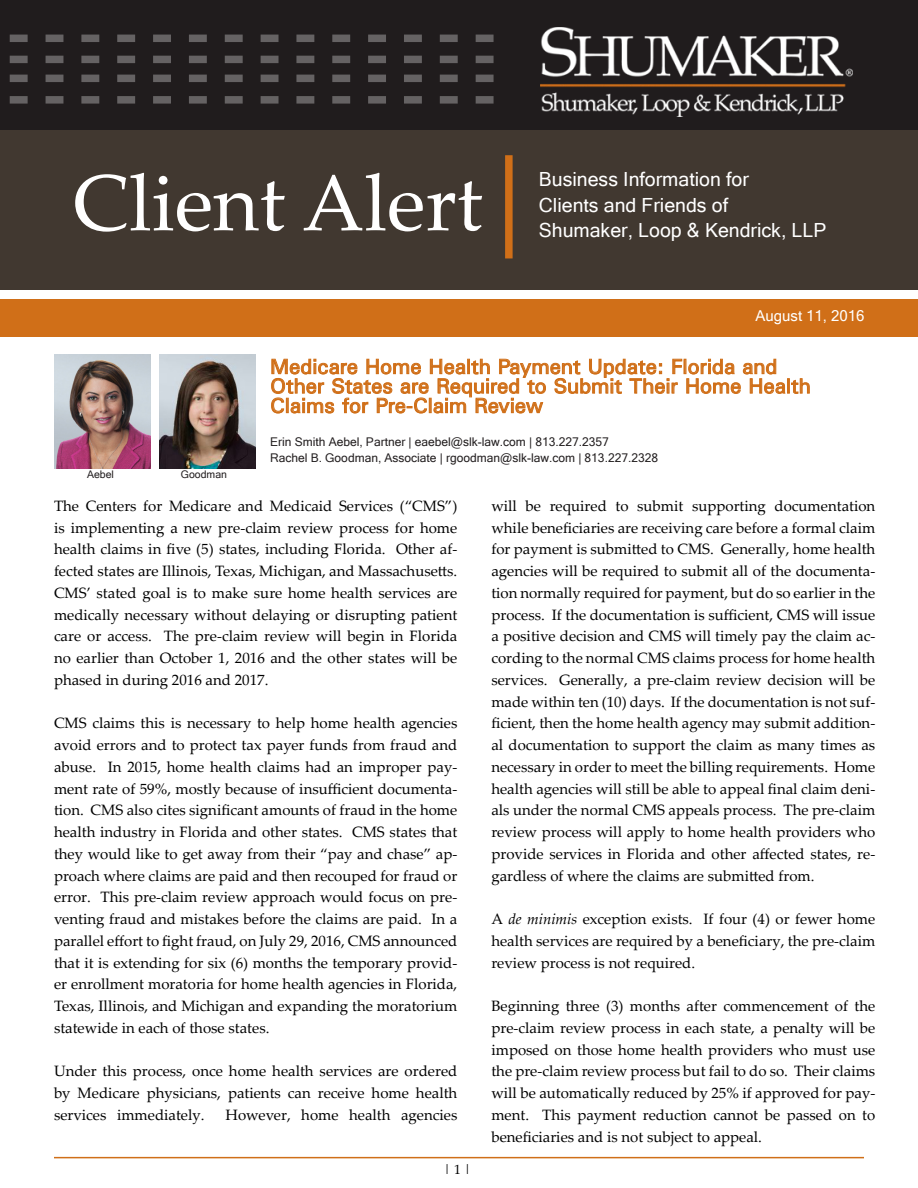
<style>
.page{position:relative;width:918px;height:1188px;background:#fff}
.page>*{position:absolute;margin:0;border:0;box-sizing:border-box;transform-origin:0 0}
.t1{font:79.5px "Palatino Linotype";color:#fff}
.t2{font:21px "Univers";color:#d06f18}
.t3{font:19.5px "Microsoft Sans Serif";color:#fff}
.t4{font:15px/21.8px "Palatino Linotype";color:#000;text-align:justify}
.t5{font:15px "Microsoft Sans Serif";color:#fff}
.t6{font:13.5px "Palatino Linotype";color:#000}
.t7{font:12px "Microsoft Sans Serif";color:#231f20}
.t8{font:10.5px "Microsoft Sans Serif";color:#231f20}
.s1{font-style:italic}
</style>
<div class="page">
<div style="left:0;top:0;width:918px;height:130px;background:#201c1d"></div>
<div style="left:0;top:130px;width:918px;height:159px;background:#413830"></div>
<img style="left:540px;top:27px;width:312px;height:90px">
<svg style="left:10px;top:35px;width:484px;height:7px"></svg>
<svg style="left:10px;top:56px;width:484px;height:7px"></svg>
<svg style="left:10px;top:75px;width:484px;height:7px"></svg>
<svg style="left:10px;top:96px;width:484px;height:8px"></svg>
<svg style="left:271px;top:358px;width:539px;height:56px"></svg>
<hr style="left:54px;top:1157px;width:810px;height:1px;background:#d06f18">
<div style="left:0;top:299px;width:918px;height:38px;background:#d06f18"></div>
<img style="left:54px;top:355px;width:96px;height:113px">
<div style="left:505px;top:155px;width:8px;height:103px;background:#d06f18"></div>
<img style="left:159px;top:355px;width:97px;height:113px">
<p class="t1" style="left:72px;top:147px;width:412px">Client Alert</p>
<p class="t3" style="left:539px;top:167px;width:212px">Business Information for</p>
<p class="t3" style="left:539px;top:192px;width:191px">Clients and Friends of</p>
<p class="t3" style="left:539px;top:218px;width:289px">Shumaker, Loop &amp; Kendrick, LLP</p>
<p class="t5" style="left:756px;top:306px;width:110px">August 11, 2016</p>
<p class="t8" style="left:87px;top:468px;width:28px">Aebel</p>
<p class="t8" style="left:181px;top:468px;width:48px">Goodman</p>
<p class="t2" style="left:270px;top:353px;width:509px">Medicare Home Health Payment Update: Florida and</p>
<p class="t2" style="left:270px;top:373px;width:542px">Other States are Required to Submit Their Home Health</p>
<p class="t2" style="left:270px;top:392px;width:275px">Claims for Pre-Claim Review</p>
<p class="t7" style="left:270px;top:434px;width:340px">Erin Smith Aebel, Partner | eaebel@slk-law.com | 813.227.2357</p>
<p class="t7" style="left:270px;top:450px;width:389px">Rachel B. Goodman, Associate | rgoodman@slk-law.com | 813.227.2328</p>
<p class="t4" style="left:54px;top:494px;width:405px">The Centers for Medicare and Medicaid Services (“CMS”) is implementing a new pre-claim review process for home health claims in five (5) states, including Florida. Other af&shy;fected states are Illinois, Texas, Michigan, and Massachusetts.<br>CMS’ stated goal is to make sure home health services are medically necessary without delaying or disrupting patient care or access. The pre-claim review will begin in Florida no earlier than October 1, 2016 and the other states will be phased in during 2016 and 2017.</p>
<p class="t4" style="left:54px;top:712px;width:405px">CMS claims this is necessary to help home health agencies avoid errors and to protect tax payer funds from fraud and abuse. In 2015, home health claims had an improper pay&shy;ment rate of 59%, mostly because of insufficient documenta&shy;tion. CMS also cites significant amounts of fraud in the home health industry in Florida and other states. CMS states that they would like to get away from their “pay and chase” ap&shy;proach where claims are paid and then recouped for fraud or error. This pre-claim review approach would focus on pre&shy;venting fraud and mistakes before the claims are paid. In a parallel effort to fight fraud, on July 29, 2016, CMS announced that it is extending for six (6) months the temporary provid&shy;er enrollment moratoria for home health agencies in Florida, Texas, Illinois, and Michigan and expanding the moratorium statewide in each of those states.</p>
<p class="t4" style="left:54px;top:1060px;width:405px">Under this process, once home health services are ordered by Medicare physicians, patients can receive home health services immediately.</p>
<p class="t4" style="left:226px;top:1103px;width:233px">However, home health agencies</p>
<p class="t6" style="left:444px;top:1160px;width:28px">| 1 |</p>
<p class="t4" style="left:491px;top:494px;width:385px">will be required to submit supporting documentation while beneficiaries are receiving care before a formal claim for payment is submitted to CMS. Generally, home health agencies will be required to submit all of the documenta&shy;tion normally required for payment, but do so earlier in the process. If the documentation is sufficient, CMS will issue a positive decision and CMS will timely pay the claim ac&shy;cording to the normal CMS claims process for home health services. Generally, a pre-claim review decision will be made within ten (10) days. If the documentation is not suf&shy;ficient, then the home health agency may submit addition&shy;al documentation to support the claim as many times as necessary in order to meet the billing requirements. Home health agencies will still be able to appeal final claim deni&shy;als under the normal CMS appeals process. The pre-claim review process will apply to home health providers who provide services in Florida and other affected states, re&shy;gardless of where the claims are submitted from.</p>
<p class="t4" style="left:491px;top:907px;width:385px">A <span class="s1">de minimis</span> exception exists. If four (4) or fewer home health services are required by a beneficiary, the pre-claim review process is not required.</p>
<p class="t4" style="left:491px;top:994px;width:385px">Beginning three (3) months after commencement of the pre-claim review process in each state, a penalty will be imposed on those home health providers who must use the pre-claim review process but fail to do so. Their claims will be automatically reduced by 25% if approved for pay&shy;ment. This payment reduction cannot be passed on to beneficiaries and is not subject to appeal.</p>
</div>
